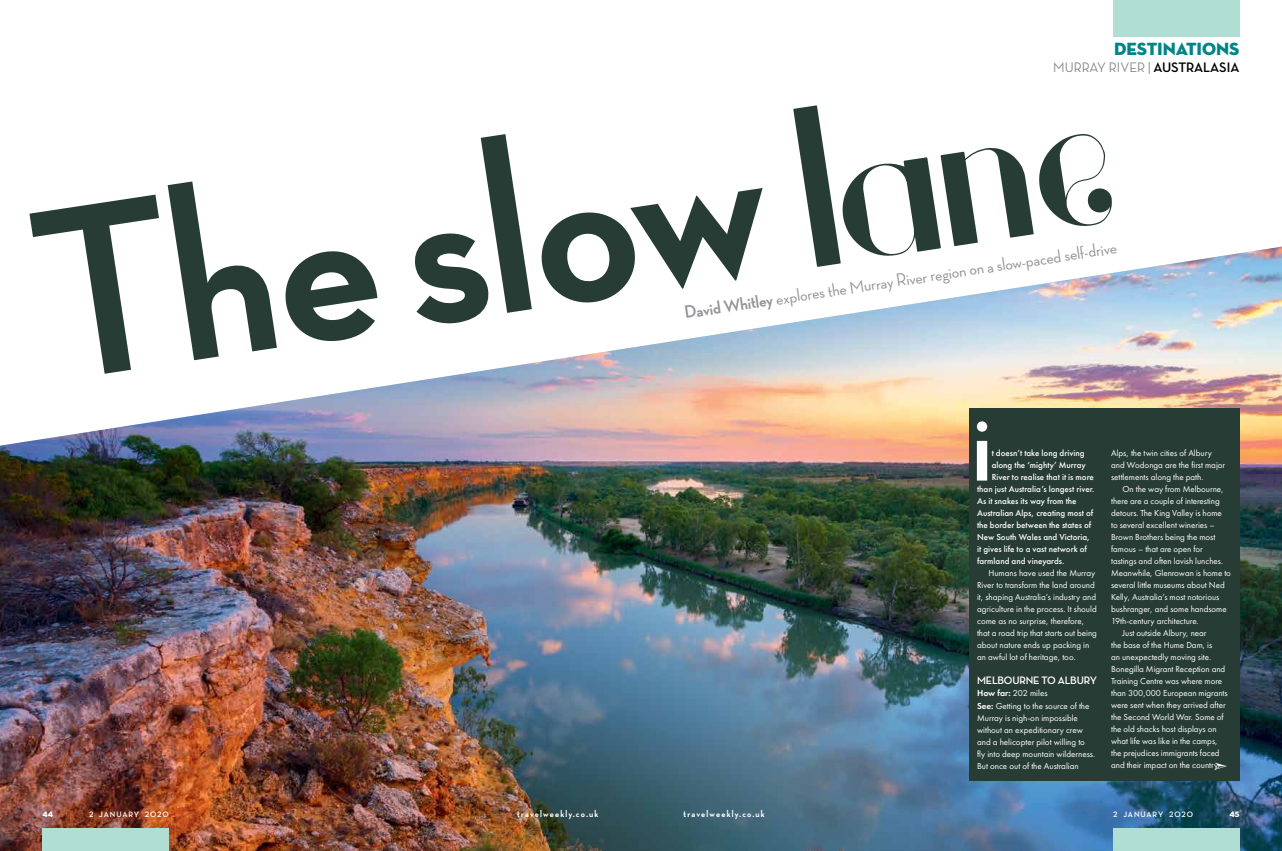
<style>
.page{position:relative;width:1282px;height:851px;background:#fff}
.page>*{position:absolute;margin:0;border:0;box-sizing:border-box;transform-origin:0 0}
.t1{font:700 249.2px "Neutra Disp";color:#273c35}
.t2{font:700 93.8px "Vanity";color:#fff}
.t3{font:500 18px "Neutra Disp";color:#939598}
.t4{font:18px "Neutra Disp Titling";letter-spacing:-.005em;color:#008586}
.t5{font:500 14px "Neutra Disp";color:#808285}
.t6{font:700 11px "Neutra Disp";letter-spacing:-.015em;color:#fff}
.t7{font:700 10px "Neutra Disp";letter-spacing:.12em;color:#fff}
.t8{font:9px/12px "Futura New";letter-spacing:-.005em;color:#fff}
.t9{font:500 9px "Futura New";color:#fff}
.t10{font:700 8px "Neutra Disp";letter-spacing:.12em;color:#fff}
.t11{font:8px "Neutra Disp Titling";color:#fff}
.s1{font-weight:700;color:#000}
.s2{font-family:"Vanity";font-size:217.3px}
.s3{font-weight:700}
.s4{font-family:"Futura New Demi"}
</style>
<div class="page">
<img style="left:0;top:246px;width:1281px;height:604px">
<div style="left:968px;top:408px;width:271px;height:372px;background:#273c35"></div>
<div style="left:1113px;top:828px;width:126px;height:22px;background:#b1ded3"></div>
<div style="left:43px;top:828px;width:126px;height:22px;background:#b1ded3"></div>
<div style="left:1113px;top:0;width:126px;height:36px;background:#b1ded3"></div>
<h3 class="t4" style="left:1114px;top:38px;width:127px">DESTINATIONS</h3>
<h3 class="t5" style="left:1053px;top:60px;width:188px">MURRAY RIVER | <span class="s1">AUSTRALASIA</span></h3>
<h1 class="t1" style="left:14px;top:164px;width:1086px;rotate:-9deg">The slow <span class="s2">lane</span></h1>
<h3 class="t3" style="left:683px;top:304px;width:438px;rotate:-9deg"><span class="s3">David Whitley</span> explores the Murray River region on a slow-paced self-drive</h3>
<h2 class="t2" style="left:973px;top:398px;width:18px">i</h2>
<p class="t9" style="left:991px;top:448px;width:94px">t doesn’t take long driving</p>
<p class="t9" style="left:991px;top:460px;width:96px">along the ‘mighty’ Murray</p>
<p class="t9" style="left:991px;top:472px;width:104px">River to realise that it is more</p>
<p class="t9" style="left:977px;top:484px;width:119px">than just Australia’s longest river.</p>
<p class="t9" style="left:977px;top:496px;width:101px">As it snakes its way from the</p>
<p class="t9" style="left:977px;top:508px;width:118px">Australian Alps, creating most of</p>
<p class="t9" style="left:977px;top:520px;width:116px">the border between the states of</p>
<p class="t9" style="left:977px;top:532px;width:115px">New South Wales and Victoria,</p>
<p class="t9" style="left:977px;top:544px;width:111px">it gives life to a vast network of</p>
<p class="t9" style="left:977px;top:556px;width:89px">farmland and vineyards.</p>
<p class="t8" style="left:977px;top:567px;width:121px;text-indent:11px">Humans have used the Murray River to transform the land around it, shaping Australia’s industry and agriculture in the process. It should come as no surprise, therefore, that a road trip that starts out being about nature ends up packing in an awful lot of heritage, too.</p>
<p class="t6" style="left:977px;top:674px;width:121px">MELBOURNE TO ALBURY</p>
<p class="t8" style="left:977px;top:687px;width:120px"><span class="s4">How far:</span> 202 miles<br><span class="s4">See:</span> Getting to the source of the<br>Murray is nigh-on impossible without an expeditionary crew and a helicopter pilot willing to fly into deep mountain wilderness.<br>But once out of the Australian</p>
<p class="t8" style="left:1110px;top:447px;width:116px">Alps, the twin cities of Albury and Wodonga are the first major settlements along the path.</p>
<p class="t8" style="left:1122px;top:483px;width:103px">On the way from Melbourne,</p>
<p class="t8" style="left:1110px;top:495px;width:110px">there are a couple of interesting</p>
<p class="t8" style="left:1110px;top:507px;width:112px">detours. The King Valley is home</p>
<p class="t8" style="left:1110px;top:519px;width:105px">to several excellent wineries –</p>
<p class="t8" style="left:1110px;top:531px;width:106px">Brown Brothers being the most</p>
<p class="t8" style="left:1110px;top:543px;width:93px">famous – that are open for</p>
<p class="t8" style="left:1110px;top:555px;width:113px">tastings and often lavish lunches.</p>
<p class="t8" style="left:1110px;top:567px;width:121px">Meanwhile, Glenrowan is home to</p>
<p class="t8" style="left:1110px;top:579px;width:115px">several little museums about Ned</p>
<p class="t8" style="left:1110px;top:591px;width:110px">Kelly, Australia’s most notorious</p>
<p class="t8" style="left:1110px;top:603px;width:117px">bushranger, and some handsome</p>
<p class="t8" style="left:1110px;top:615px;width:89px">19th-century architecture.</p>
<p class="t8" style="left:1122px;top:627px;width:86px">Just outside Albury, near</p>
<p class="t8" style="left:1110px;top:639px;width:103px">the base of the Hume Dam, is</p>
<p class="t8" style="left:1110px;top:651px;width:102px">an unexpectedly moving site.</p>
<p class="t8" style="left:1110px;top:663px;width:116px">Bonegilla Migrant Reception and</p>
<p class="t8" style="left:1110px;top:675px;width:112px">Training Centre was where more</p>
<p class="t8" style="left:1110px;top:687px;width:118px">than 300,000 European migrants</p>
<p class="t8" style="left:1110px;top:699px;width:116px">were sent when they arrived after</p>
<p class="t8" style="left:1110px;top:711px;width:114px">the Second World War. Some of</p>
<p class="t8" style="left:1110px;top:723px;width:107px">the old shacks host displays on</p>
<p class="t8" style="left:1110px;top:735px;width:108px">what life was like in the camps,</p>
<p class="t8" style="left:1110px;top:747px;width:110px">the prejudices immigrants faced</p>
<p class="t8" style="left:1110px;top:759px;width:118px">and their impact on the country.➣</p>
<p class="t11" style="left:43px;top:808px;width:12px">44</p>
<p class="t10" style="left:89px;top:809px;width:81px">2 JANUARY 2020</p>
<p class="t7" style="left:517px;top:807px;width:83px">travelweekly.co.uk</p>
<p class="t7" style="left:683px;top:807px;width:83px">travelweekly.co.uk</p>
<p class="t10" style="left:1113px;top:809px;width:81px">2 JANUARY 2020</p>
<p class="t11" style="left:1229px;top:808px;width:12px">45</p>
</div>
